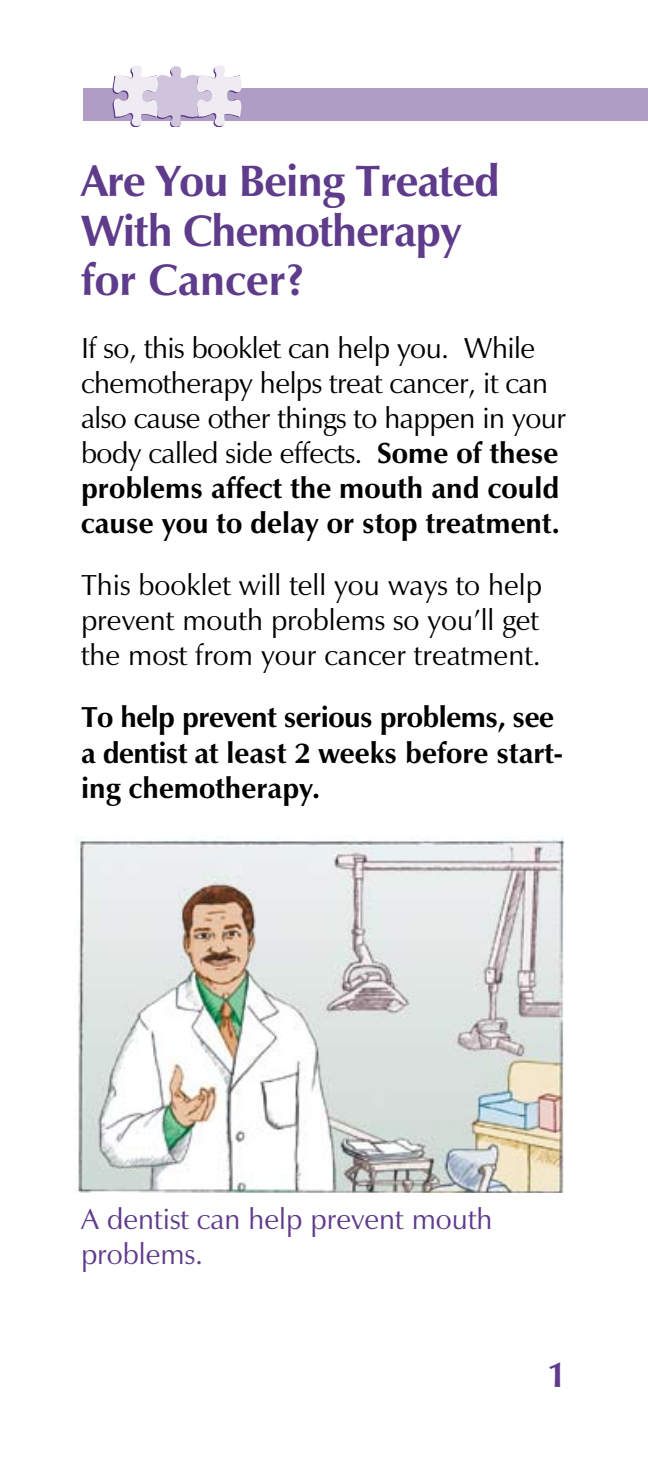
<style>
.page{position:relative;width:648px;height:1458px;background:#fff}
.page>*{position:absolute;margin:0;border:0;box-sizing:border-box;transform-origin:0 0}
.t1{font:700 44.32px/49.5px "Zapf Humanist 601 BT";letter-spacing:-.02em;color:#5f3b8b}
.t2{font:700 36px "Zapf Humanist 601 BT";color:#5f3b8b}
.t3{font:29.25px/35.1px "Zapf Humanist 601 BT";letter-spacing:-.015em;color:#000}
.t4{font:700 29.25px/35.1px "Zapf Humanist 601 BT";letter-spacing:-.01em;color:#000}
.t5{font:29.25px/35.1px "Zapf Humanist 601 BT";color:#5f3b8b}
.s1{font-weight:700}
</style>
<div class="page">
<div style="left:83px;top:88px;width:565px;height:32px;background:#af9dc5"></div>
<svg style="left:112px;top:65px;width:131px;height:61px"></svg>
<img style="left:76px;top:837px;width:488px;height:356px">
<h2 class="t1" style="left:81px;top:156px;width:420px">Are You Being Treated<br>With Chemotherapy for Cancer?</h2>
<p class="t3" style="left:81px;top:330px;width:487px">If so, this booklet can help you. While chemotherapy helps treat cancer, it can also cause other things to happen in your body called side effects. <span class="s1">Some of these problems affect the mouth and could cause you to delay or stop treatment.</span></p>
<p class="t3" style="left:81px;top:568px;width:463px;text-align:justify">This booklet will tell you ways to help prevent mouth problems so you’ll get the most from your cancer treatment.</p>
<p class="t4" style="left:81px;top:700px;width:484px">To help prevent serious problems, see a dentist at least 2 weeks before start&shy;ing chemotherapy.</p>
<p class="t5" style="left:81px;top:1201px;width:413px">A dentist can help prevent mouth problems.</p>
<p class="t2" style="left:547px;top:1352px;width:21px">1</p>
</div>
